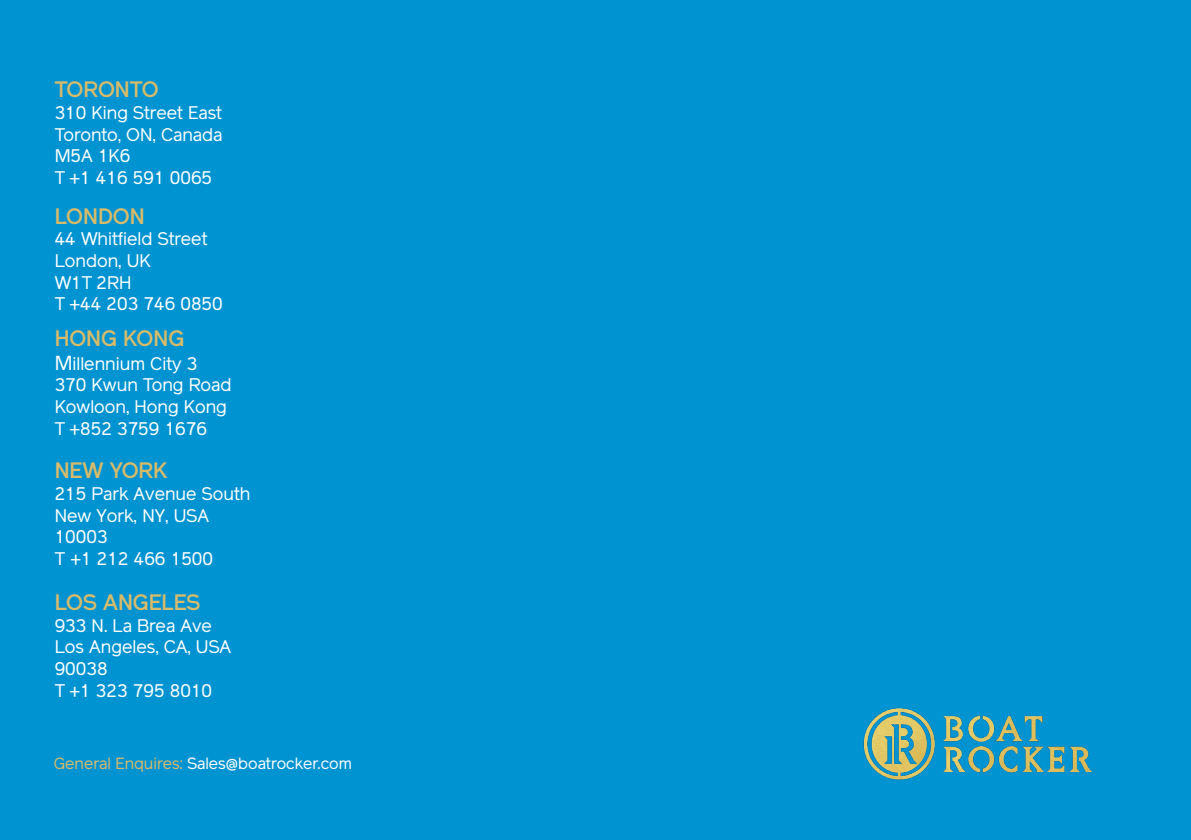
<style>
.page{position:relative;width:1191px;height:840px;background:#fff}
.page>*{position:absolute;margin:0;border:0;box-sizing:border-box;transform-origin:0 0}
.t1{font:500 22px "Reader";color:#d8bb6a}
.t2{font:18px "Reader";color:#fff}
.t3{font:16px "Reader";color:#fff}
.s1{font-size:20px}
.s2{color:#d8bb6a}
</style>
<div class="page">
<div style="left:0;top:0;width:1191px;height:839px;background:#0093d1"></div>
<img style="left:863px;top:708px;width:229px;height:72px">
<p class="t1" style="left:55px;top:77px;width:105px">TORONTO</p>
<p class="t2" style="left:55px;top:102px;width:169px">310 King Street East</p>
<p class="t2" style="left:55px;top:123px;width:169px">Toronto, ON, Canada</p>
<p class="t2" style="left:55px;top:145px;width:77px">M5A 1K6</p>
<p class="t2" style="left:55px;top:167px;width:159px">T +1 416 591 0065</p>
<p class="t1" style="left:55px;top:203px;width:91px">LONDON</p>
<p class="t2" style="left:55px;top:228px;width:154px">44 Whitfield Street</p>
<p class="t2" style="left:55px;top:250px;width:97px">London, UK</p>
<p class="t2" style="left:55px;top:271px;width:78px">W1T 2RH</p>
<p class="t2" style="left:55px;top:293px;width:170px">T +44 203 746 0850</p>
<p class="t1" style="left:55px;top:325px;width:131px">HONG KONG</p>
<p class="t2" style="left:55px;top:352px;width:144px"><span class="s1">M</span>illennium City 3</p>
<p class="t2" style="left:55px;top:374px;width:178px">370 Kwun Tong Road</p>
<p class="t2" style="left:55px;top:395px;width:174px">Kowloon, Hong Kong</p>
<p class="t2" style="left:55px;top:417px;width:154px">T +852 3759 1676</p>
<p class="t1" style="left:55px;top:457px;width:114px">NEW YORK</p>
<p class="t2" style="left:55px;top:482px;width:197px">215 Park Avenue South</p>
<p class="t2" style="left:55px;top:504px;width:156px">New York, NY, USA</p>
<p class="t2" style="left:55px;top:526px;width:54px">10003</p>
<p class="t2" style="left:55px;top:547px;width:160px">T +1 212 466 1500</p>
<p class="t1" style="left:55px;top:589px;width:147px">LOS ANGELES</p>
<p class="t2" style="left:55px;top:614px;width:159px">933 N. La Brea Ave</p>
<p class="t2" style="left:55px;top:636px;width:178px">Los Angeles, CA, USA</p>
<p class="t2" style="left:55px;top:657px;width:54px">90038</p>
<p class="t2" style="left:55px;top:679px;width:159px">T +1 323 795 8010</p>
<p class="t3" style="left:54px;top:753px;width:299px"><span class="s2">General Enquires:</span> Sales@boatrocker.com</p>
</div>
